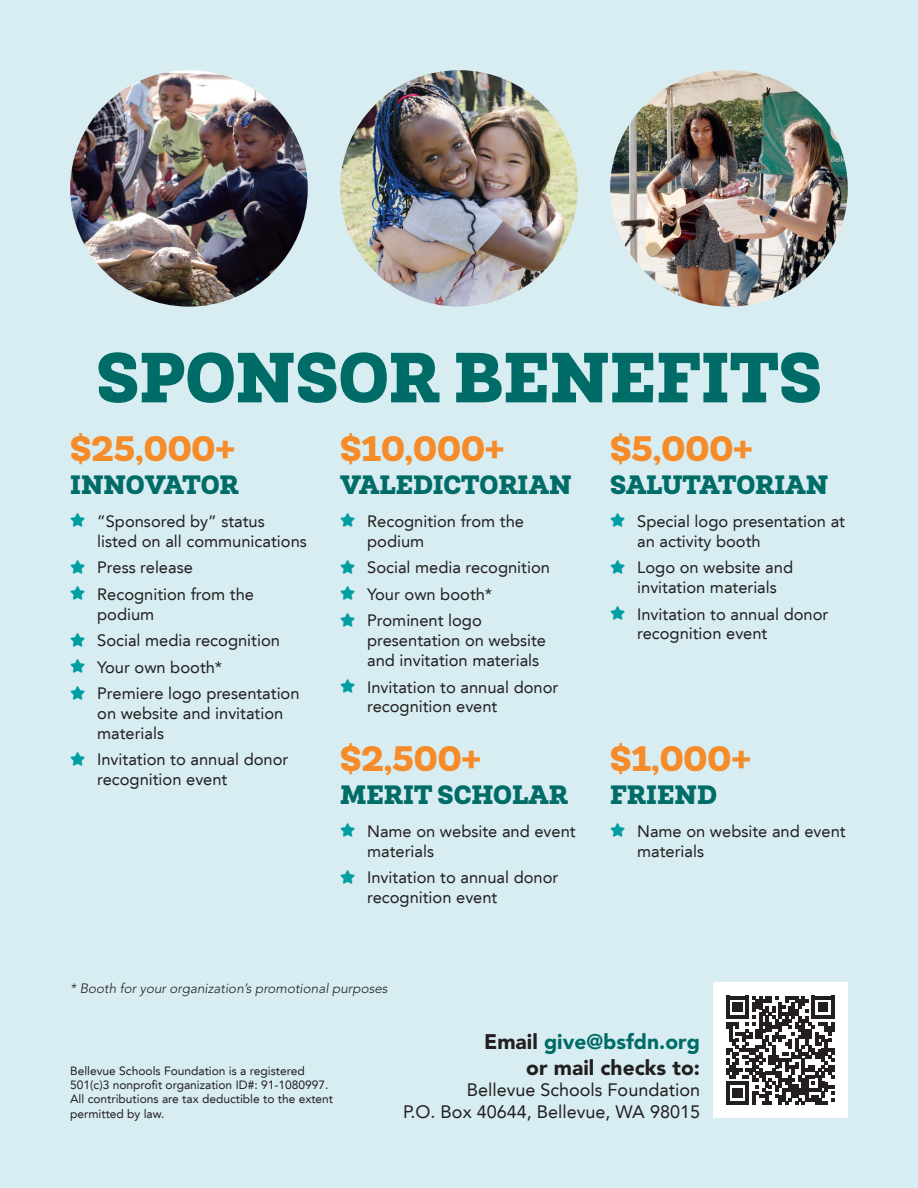
<style>
.page{position:relative;width:918px;height:1188px;background:#d7edf1}
.page>*{position:absolute;margin:0;border:0;box-sizing:border-box;transform-origin:0 0}
.t1{font:900 72px "Newslab";color:#006c67}
.t2{font:900 36px "Newslab";color:#f68b29}
.t3{font:900 27px "Newslab";color:#006c67}
.t4{font:900 21px/25.2px "Avenir LT Std";color:#231f20;text-align:right}
.t5{font:18px/21.6px "Avenir LT";color:#231f20;text-align:right}
.t6{font:16.5px/19.8px "Avenir LT";color:#231f20}
.t7{font:italic 300 13.5px "Avenir LT Std";color:#231f20}
.t8{font:12px/14.4px "Avenir LT";color:#231f20}
.s1{color:#009ea2}
.s2{color:#006c67}
</style>
<div class="page">
<img style="left:70px;top:70px;width:238px;height:237px">
<img style="left:340px;top:70px;width:238px;height:237px">
<img style="left:610px;top:70px;width:238px;height:237px">
<div style="left:713px;top:983px;width:135px;height:135px;background:#fff"></div>
<svg style="left:726px;top:996px;width:109px;height:109px"></svg>
<h1 class="t1" style="left:96px;top:331px;width:727px">SPONSOR BENEFITS</h1>
<h2 class="t2" style="left:70px;top:426px;width:166px">$25,000+</h2>
<h3 class="t3" style="left:70px;top:467px;width:170px">INNOVATOR</h3>
<p class="t6" style="left:97px;top:511px;width:211px;text-indent:-27px"><span class="s1">▲▼</span> ”Sponsored by” status listed on all communications</p>
<p class="t6" style="left:70px;top:558px;width:124px"><span class="s1">▲▼</span> Press release</p>
<p class="t6" style="left:97px;top:584px;width:158px;text-indent:-27px"><span class="s1">▲▼</span> Recognition from the podium</p>
<p class="t6" style="left:70px;top:631px;width:211px"><span class="s1">▲▼</span> Social media recognition</p>
<p class="t6" style="left:70px;top:657px;width:154px"><span class="s1">▲▼</span> Your own booth*</p>
<p class="t6" style="left:97px;top:684px;width:204px;text-indent:-27px"><span class="s1">▲▼</span> Premiere logo presentation on website and invitation materials</p>
<p class="t6" style="left:97px;top:750px;width:193px;text-indent:-27px"><span class="s1">▲▼</span> Invitation to annual donor recognition event</p>
<h2 class="t2" style="left:340px;top:736px;width:142px">$2,500+</h2>
<h2 class="t2" style="left:340px;top:426px;width:166px">$10,000+</h2>
<h3 class="t3" style="left:340px;top:467px;width:233px">VALEDICTORIAN</h3>
<p class="t6" style="left:367px;top:511px;width:158px;text-indent:-27px"><span class="s1">▲▼</span> Recognition from the podium</p>
<p class="t6" style="left:340px;top:558px;width:211px"><span class="s1">▲▼</span> Social media recognition</p>
<p class="t6" style="left:340px;top:584px;width:154px"><span class="s1">▲▼</span> Your own booth*</p>
<p class="t6" style="left:367px;top:611px;width:180px;text-indent:-27px"><span class="s1">▲▼</span> Prominent logo presentation on website and invitation materials</p>
<p class="t6" style="left:367px;top:677px;width:193px;text-indent:-27px"><span class="s1">▲▼</span> Invitation to annual donor recognition event</p>
<h2 class="t2" style="left:610px;top:426px;width:144px">$5,000+</h2>
<h3 class="t3" style="left:610px;top:467px;width:220px">SALUTATORIAN</h3>
<p class="t6" style="left:637px;top:511px;width:209px;text-indent:-27px"><span class="s1">▲▼</span> Special logo presentation at an activity booth</p>
<p class="t6" style="left:637px;top:558px;width:157px;text-indent:-27px"><span class="s1">▲▼</span> Logo on website and invitation materials</p>
<p class="t6" style="left:637px;top:604px;width:193px;text-indent:-27px"><span class="s1">▲▼</span> Invitation to annual donor recognition event</p>
<h2 class="t2" style="left:610px;top:736px;width:142px">$1,000+</h2>
<h3 class="t3" style="left:610px;top:777px;width:108px">FRIEND</h3>
<p class="t6" style="left:637px;top:821px;width:210px;text-indent:-27px"><span class="s1">▲▼</span> Name on website and event materials</p>
<h3 class="t3" style="left:340px;top:777px;width:229px">MERIT SCHOLAR</h3>
<p class="t6" style="left:367px;top:821px;width:210px;text-indent:-27px"><span class="s1">▲▼</span> Name on website and event materials</p>
<p class="t6" style="left:367px;top:868px;width:193px;text-indent:-27px"><span class="s1">▲▼</span> Invitation to annual donor recognition event</p>
<p class="t7" style="left:70px;top:980px;width:319px">* Booth for your organization’s promotional purposes</p>
<p class="t8" style="left:70px;top:1063px;width:265px">Bellevue Schools Foundation is a registered 501(c)3 nonprofit organization ID#: 91-1080997.<br>All contributions are tax deductible to the extent permitted by law.</p>
<p class="t4" style="left:484px;top:1029px;width:217px">Email <span class="s2">give@bsfdn.org </span>or mail checks to:</p>
<p class="t5" style="left:403px;top:1079px;width:298px">Bellevue Schools Foundation<br>P.O. Box 40644, Bellevue, WA 98015</p>
</div>
